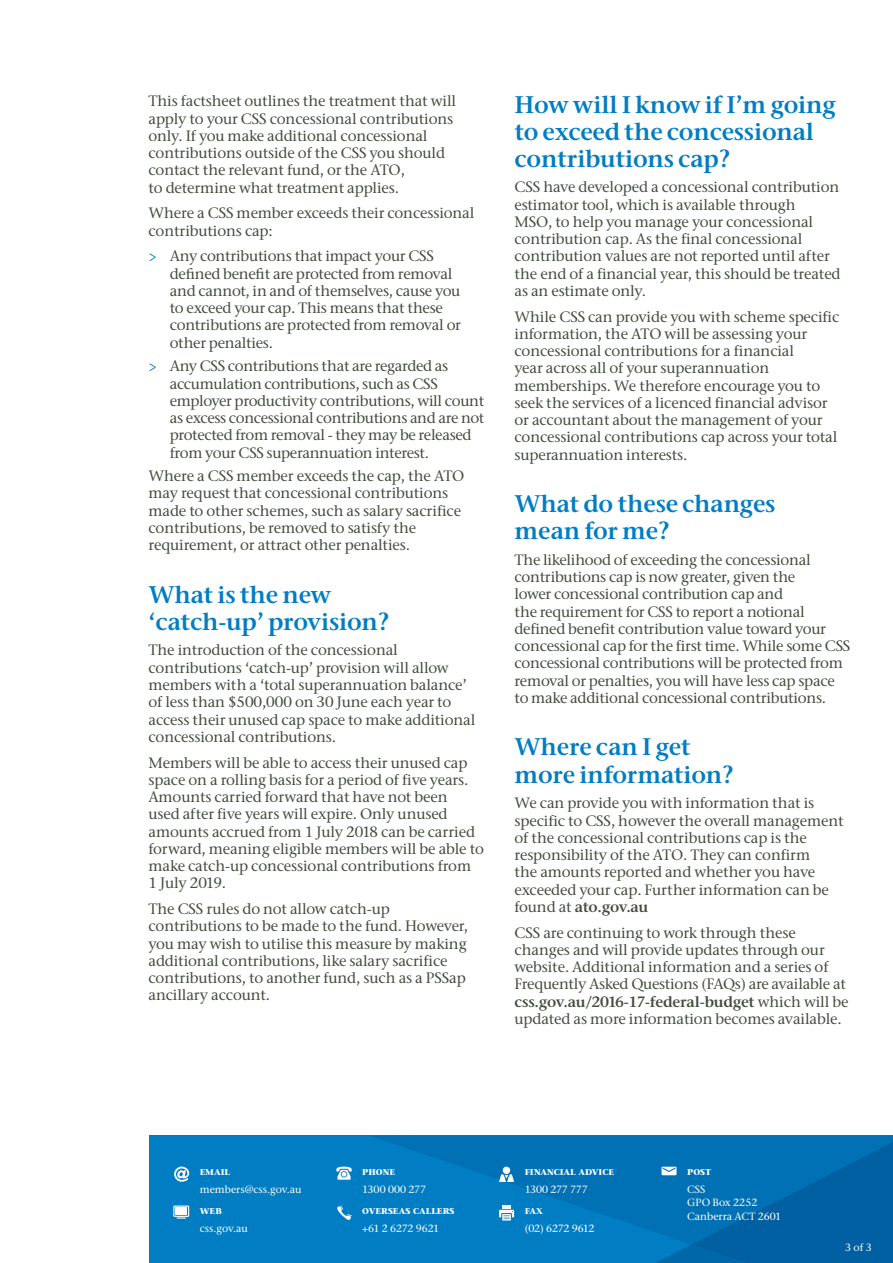
<style>
.page{position:relative;width:893px;height:1263px;background:#fff}
.page>*{position:absolute;margin:0;border:0;box-sizing:border-box;transform-origin:0 0}
._04_Blue_Subhead{font:24px/27px "Stone Serif ITC Semi";letter-spacing:-.01em;color:#007dc3}
._03_Body{font:500 15px/17.2px "Stone Serif ITC";letter-spacing:-.01em;color:#444d3e}
.CSC_-_Contacts{font:500 10.5px/13.5px "Stone Serif ITC";color:#fff}
.CSC_-_Contacts-2{font:500 10.5px "Stone Serif ITC";letter-spacing:-.035em;color:#fff}
.CSC_-_Contacts-3{font:500 10.5px "Stone Serif ITC";letter-spacing:-.025em;color:#fff}
.CSC_-_Contact_Headin{font:700 8.4px "Stone Serif ITC";color:#fff}
.s1{color:#007dc3}
.s2{font-family:"Stone Serif ITC Semi";font-weight:400}
</style>
<div class="page">
<div style="left:149px;top:1135px;width:744px;height:128px;background:#007dc3"></div>
<svg style="left:372px;top:1136px;width:258px;height:87px;fill:#0071b4"></svg>
<svg style="left:174px;top:1166px;width:15px;height:16px"></svg>
<svg style="left:173px;top:1205px;width:16px;height:13px"></svg>
<div style="left:175px;top:1207px;width:12px;height:8px;background:#fff"></div>
<svg style="left:336px;top:1166px;width:16px;height:14px"></svg>
<svg style="left:630px;top:1136px;width:263px;height:127px"></svg>
<svg style="left:499px;top:1205px;width:15px;height:15px"></svg>
<svg style="left:337px;top:1205px;width:15px;height:15px"></svg>
<div style="left:503px;top:1166px;width:7px;height:8px;background:#fff;border-radius:50%"></div>
<svg style="left:499px;top:1174px;width:15px;height:8px"></svg>
<p class="_03_Body" style="left:148px;top:92px;width:309px">This factsheet outlines the treatment that will apply to your CSS concessional contributions only. If you make additional concessional contributions outside of the CSS you should contact the relevant fund, or the ATO,<br>to determine what treatment applies.</p>
<p class="_03_Body" style="left:148px;top:204px;width:327px">Where a CSS member exceeds their concessional contributions cap:</p>
<p class="_03_Body" style="left:170px;top:247px;width:293px;text-indent:-21px"><span class="s1">&gt;</span> Any contributions that impact your CSS defined benefit are protected from removal and cannot, in and of themselves, cause you to exceed your cap. This means that these contributions are protected from removal or other penalties.</p>
<p class="_03_Body" style="left:170px;top:357px;width:316px;text-indent:-21px"><span class="s1">&gt;</span> Any CSS contributions that are regarded as accumulation contributions, such as CSS employer productivity contributions, will count as excess concessional contributions and are not protected from removal - they may be released from your CSS superannuation interest.</p>
<p class="_03_Body" style="left:148px;top:467px;width:317px">Where a CSS member exceeds the cap, the ATO may request that concessional contributions made to other schemes, such as salary sacrifice contributions, be removed to satisfy the requirement, or attract other penalties.</p>
<p class="_04_Blue_Subhead" style="left:148px;top:581px;width:242px">What is the new ‘catch-up’ provision?</p>
<p class="_03_Body" style="left:148px;top:641px;width:328px">The introduction of the concessional contributions ‘catch-up’ provision will allow members with a ‘total superannuation balance’ of less than $500,000 on 30 June each year to access their unused cap space to make additional concessional contributions.</p>
<p class="_03_Body" style="left:148px;top:754px;width:337px">Members will be able to access their unused cap space on a rolling basis for a period of five years.<br>Amounts carried forward that have not been<br>used after five years will expire. Only unused amounts accrued from 1 July 2018 can be carried forward, meaning eligible members will be able to make catch-up concessional contributions from<br>1 July 2019.</p>
<p class="_03_Body" style="left:148px;top:900px;width:321px">The CSS rules do not allow catch-up contributions to be made to the fund. However, you may wish to utilise this measure by making additional contributions, like salary sacrifice contributions, to another fund, such as a PSSap ancillary account.</p>
<p class="_04_Blue_Subhead" style="left:514px;top:90px;width:323px">How will I know if I’m going to exceed the concessional contributions cap?</p>
<p class="_03_Body" style="left:514px;top:178px;width:328px">CSS have developed a concessional contribution estimator tool, which is available through<br>MSO, to help you manage your concessional contribution cap. As the final concessional contribution values are not reported until after the end of a financial year, this should be treated as an estimate only.</p>
<p class="_03_Body" style="left:514px;top:308px;width:326px">While CSS can provide you with scheme specific information, the ATO will be assessing your concessional contributions for a financial<br>year across all of your superannuation memberships. We therefore encourage you to seek the services of a licenced financial advisor or accountant about the management of your concessional contributions cap across your total superannuation interests.</p>
<p class="_04_Blue_Subhead" style="left:514px;top:490px;width:262px">What do these changes mean for me?</p>
<p class="_03_Body" style="left:514px;top:551px;width:337px">The likelihood of exceeding the concessional contributions cap is now greater, given the<br>lower concessional contribution cap and<br>the requirement for CSS to report a notional defined benefit contribution value toward your concessional cap for the first time. While some CSS concessional contributions will be protected from removal or penalties, you will have less cap space to make additional concessional contributions.</p>
<p class="_04_Blue_Subhead" style="left:514px;top:733px;width:221px">Where can I get more information?</p>
<p class="_03_Body" style="left:514px;top:794px;width:331px">We can provide you with information that is specific to CSS, however the overall management of the concessional contributions cap is the responsibility of the ATO. They can confirm<br>the amounts reported and whether you have exceeded your cap. Further information can be found at <span class="s2">ato.gov.au</span></p>
<p class="_03_Body" style="left:514px;top:923px;width:335px">CSS are continuing to work through these changes and will provide updates through our website. Additional information and a series of Frequently Asked Questions (FAQs) are available at <span class="s2">css.gov.au/2016-17-federal-budget</span> which will be updated as more information becomes available.</p>
<p class="CSC_-_Contact_Headin" style="left:200px;top:1166px;width:32px">EMAIL</p>
<p class="CSC_-_Contacts" style="left:200px;top:1182px;width:103px">members@css.gov.au</p>
<p class="CSC_-_Contact_Headin" style="left:200px;top:1206px;width:23px">WEB</p>
<p class="CSC_-_Contacts" style="left:200px;top:1222px;width:50px">css.gov.au</p>
<p class="CSC_-_Contact_Headin" style="left:362px;top:1166px;width:34px">PHONE</p>
<p class="CSC_-_Contacts" style="left:362px;top:1182px;width:65px">1300 000 277</p>
<p class="CSC_-_Contact_Headin" style="left:362px;top:1206px;width:94px">OVERSEAS CALLERS</p>
<p class="CSC_-_Contacts-2" style="left:362px;top:1222px;width:78px">+61 2 6272 9621</p>
<p class="CSC_-_Contact_Headin" style="left:525px;top:1166px;width:91px">FINANCIAL ADVICE</p>
<p class="CSC_-_Contacts-3" style="left:525px;top:1182px;width:64px">1300 277 777</p>
<p class="CSC_-_Contact_Headin" style="left:525px;top:1206px;width:20px">FAX</p>
<p class="CSC_-_Contacts-2" style="left:525px;top:1222px;width:71px">(02) 6272 9612</p>
<p class="CSC_-_Contact_Headin" style="left:687px;top:1166px;width:26px">POST</p>
<p class="CSC_-_Contacts" style="left:687px;top:1182px;width:96px">CSS<br>GPO Box 2252<br>Canberra ACT 2601</p>
<p class="CSC_-_Contacts" style="left:845px;top:1241px;width:28px">3 of 3</p>
</div>
